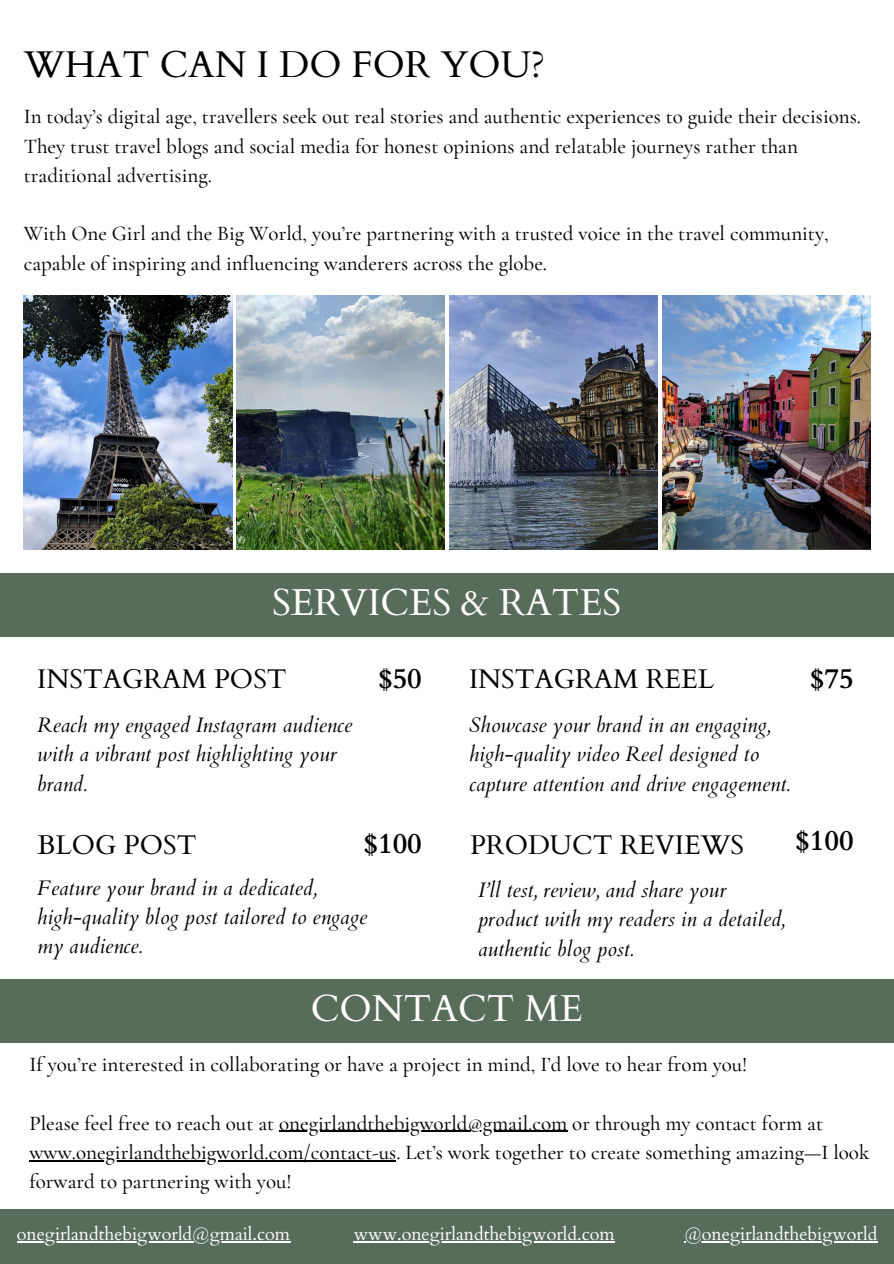
<style>
.page{position:relative;width:894px;height:1264px;background:#fff}
.page>*{position:absolute;margin:0;border:0;box-sizing:border-box;transform-origin:0 0}
.t1{font:37.5px "Cardo";color:#fff}
.t2{font:37.2px "Cardo";color:#000}
.t3{font:700 28.5px "Cardo";color:#000}
.t4{font:27px "Cardo";color:#000}
.t5{font:500 21px/29.2px "Cormorant Garamond";color:#000}
.t6{font:italic 21px/29.2px "Cardo";color:#000}
.t7{font:18px "Cardo";color:#fff}
</style>
<div class="page">
<img style="left:449px;top:296px;width:208px;height:253px">
<img style="left:662px;top:296px;width:208px;height:253px">
<img style="left:24px;top:296px;width:208px;height:253px">
<img style="left:236px;top:296px;width:208px;height:253px">
<div style="left:0;top:1209px;width:893px;height:54px;background:#576c59"></div>
<div style="left:0;top:573px;width:893px;height:63px;background:#576c59"></div>
<hr style="left:17px;top:1241px;width:273px;height:1px;background:#fff">
<hr style="left:354px;top:1241px;width:261px;height:1px;background:#fff">
<hr style="left:684px;top:1241px;width:193px;height:1px;background:#fff">
<div style="left:0;top:979px;width:893px;height:63px;background:#576c59"></div>
<hr style="left:279px;top:1130px;width:288px;height:1px;background:#000">
<hr style="left:29px;top:1159px;width:367px;height:2px;background:#000">
<h2 class="t2" style="left:24px;top:40px;width:523px">WHAT CAN I DO FOR YOU?</h2>
<h5 class="t5" style="left:24px;top:102px;width:838px">In today’s digital age, travellers seek out real stories and authentic experiences to guide their decisions.<br>They trust travel blogs and social media for honest opinions and relatable journeys rather than traditional advertising.</h5>
<h5 class="t5" style="left:24px;top:219px;width:806px">With One Girl and the Big World, you’re partnering with a trusted voice in the travel community, capable of inspiring and influencing wanderers across the globe.</h5>
<h1 class="t1" style="left:272px;top:577px;width:350px">SERVICES &amp; RATES</h1>
<h4 class="t4" style="left:37px;top:661px;width:251px">INSTAGRAM POST</h4>
<h4 class="t6" style="left:37px;top:711px;width:316px">Reach my engaged Instagram audience with a vibrant post highlighting your brand.</h4>
<p class="t3" style="left:378px;top:659px;width:45px">$50</p>
<h5 class="t4" style="left:469px;top:661px;width:246px">INSTAGRAM REEL</h5>
<h3 class="t6" style="left:469px;top:711px;width:322px">Showcase your brand in an engaging, high-quality video Reel designed to capture attention and drive engagement.</h3>
<h2 class="t3" style="left:809px;top:659px;width:45px">$75</h2>
<h3 class="t3" style="left:363px;top:825px;width:60px">$100</h3>
<p class="t4" style="left:37px;top:826px;width:161px">BLOG POST</p>
<h1 class="t6" style="left:37px;top:873px;width:331px">Feature your brand in a dedicated, high-quality blog post tailored to engage my audience.</h1>
<h5 class="t4" style="left:470px;top:826px;width:275px">PRODUCT REVIEWS</h5>
<h3 class="t6" style="left:478px;top:875px;width:308px">I’ll test, review, and share your product with my readers in a detailed, authentic blog post.</h3>
<p class="t3" style="left:795px;top:821px;width:60px">$100</p>
<h1 class="t1" style="left:310px;top:983px;width:273px">CONTACT ME</h1>
<h4 class="t5" style="left:29px;top:1049px;width:719px">If you’re interested in collaborating or have a project in mind, I’d love to hear from you!</h4>
<h4 class="t5" style="left:29px;top:1108px;width:795px">Please feel free to reach out at onegirlandthebigworld@gmail.com or through my contact form at</h4>
<p class="t5" style="left:29px;top:1137px;width:841px">www.onegirlandthebigworld.com/contact-us. Let’s work together to create something amazing—I look forward to partnering with you!</p>
<h2 class="t7" style="left:17px;top:1222px;width:275px">onegirlandthebigworld@gmail.com</h2>
<h3 class="t7" style="left:354px;top:1222px;width:262px">www.onegirlandthebigworld.com</h3>
<h2 class="t7" style="left:684px;top:1222px;width:194px">@onegirlandthebigworld</h2>
</div>
